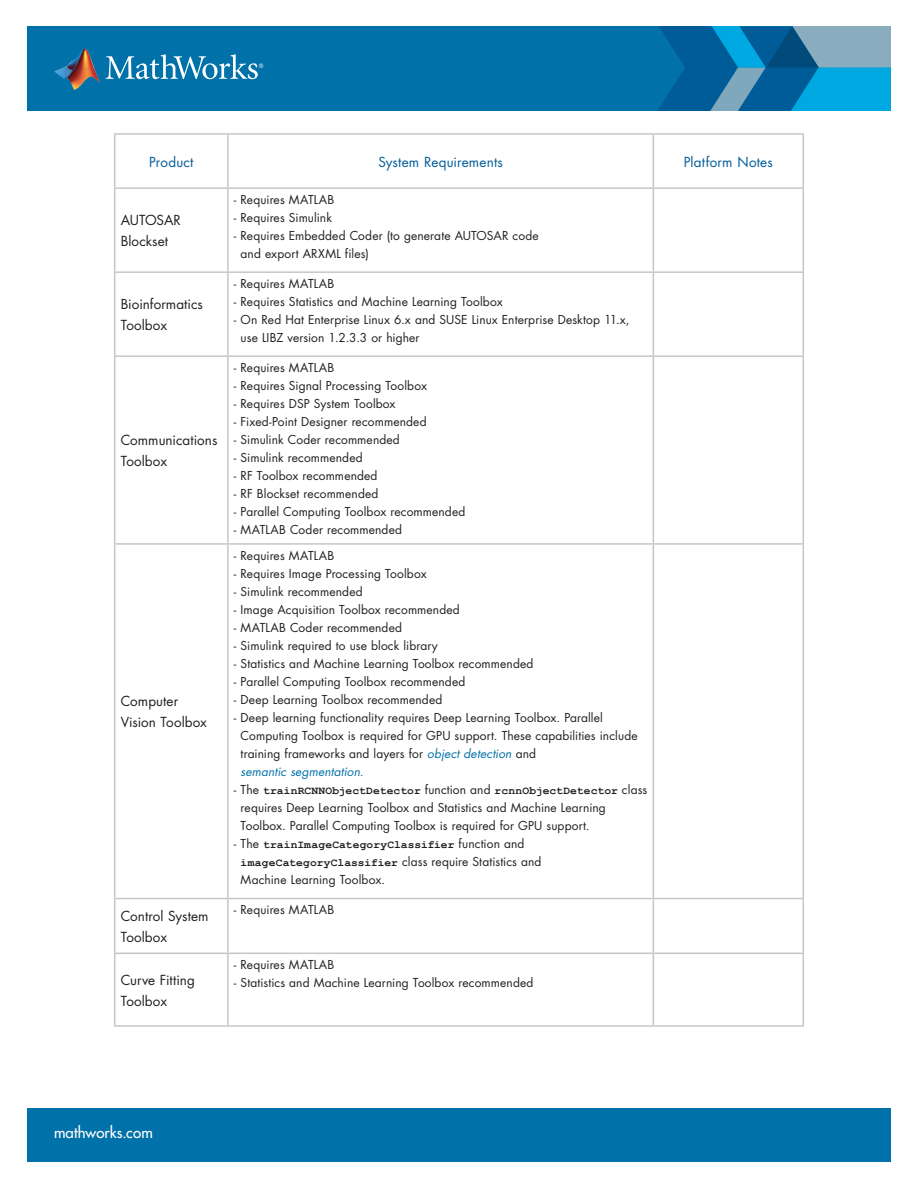
<style>
.page{position:relative;width:918px;height:1188px;background:#fff}
.page>*{position:absolute;margin:0;border:0;box-sizing:border-box;transform-origin:0 0}
.t1{font:500 15px "Futura Std";letter-spacing:.01em;color:#fff}
.t2{font:13.5px/21px "Futura Std";color:#231f20}
.Body_-_Heading{font:13.5px "Futura Std";letter-spacing:.015em;color:#005c98}
.t3{font:12px/18px "Futura Std";letter-spacing:.01em;color:#231f20}
.t4{font:700 11.25px "Courier New";letter-spacing:.015em;color:#231f20}
.s1{font-style:italic;color:#0071a9}
.s2{font-family:"Futura Std";font-weight:400;font-size:12px}
.s3{font-family:"Courier New";font-weight:700;font-size:11.25px}
</style>
<div class="page">
<div style="left:27px;top:26px;width:864px;height:85px;background:#0071a9"></div>
<div style="left:27px;top:1108px;width:864px;height:54px;background:#0071a9"></div>
<svg style="left:658px;top:26px;width:233px;height:85px;background:#2082b2"></svg>
<img style="left:65px;top:48px;width:30px;height:21px">
<svg style="left:54px;top:67px;width:11px;height:11px"></svg>
<img style="left:65px;top:69px;width:35px;height:21px">
<svg style="left:106px;top:54px;width:157px;height:25px"></svg>
<hr style="left:114px;top:954px;width:1px;height:71px;background:#c5c6c8">
<hr style="left:227px;top:954px;width:2px;height:71px;background:#c5c6c8">
<hr style="left:653px;top:954px;width:1px;height:71px;background:#c5c6c8">
<hr style="left:803px;top:954px;width:1px;height:71px;background:#c5c6c8">
<hr style="left:114px;top:1025px;width:114px;height:2px;background:#c5c6c8">
<hr style="left:228px;top:1025px;width:425px;height:2px;background:#c5c6c8">
<hr style="left:653px;top:1025px;width:151px;height:2px;background:#c5c6c8">
<hr style="left:114px;top:133px;width:114px;height:2px;background:#c5c6c8">
<hr style="left:114px;top:135px;width:1px;height:52px;background:#c5c6c8">
<hr style="left:228px;top:133px;width:425px;height:2px;background:#c5c6c8">
<hr style="left:227px;top:135px;width:2px;height:52px;background:#c5c6c8">
<hr style="left:653px;top:133px;width:151px;height:2px;background:#c5c6c8">
<hr style="left:653px;top:135px;width:1px;height:52px;background:#c5c6c8">
<hr style="left:803px;top:135px;width:1px;height:52px;background:#c5c6c8">
<hr style="left:114px;top:187px;width:114px;height:2px;background:#c5c6c8">
<hr style="left:114px;top:189px;width:1px;height:82px;background:#c5c6c8">
<hr style="left:228px;top:187px;width:425px;height:2px;background:#c5c6c8">
<hr style="left:227px;top:189px;width:2px;height:82px;background:#c5c6c8">
<hr style="left:653px;top:187px;width:151px;height:2px;background:#c5c6c8">
<hr style="left:653px;top:189px;width:1px;height:82px;background:#c5c6c8">
<hr style="left:803px;top:189px;width:1px;height:82px;background:#c5c6c8">
<hr style="left:114px;top:271px;width:114px;height:2px;background:#c5c6c8">
<hr style="left:114px;top:273px;width:1px;height:82px;background:#c5c6c8">
<hr style="left:228px;top:271px;width:425px;height:2px;background:#c5c6c8">
<hr style="left:227px;top:273px;width:2px;height:82px;background:#c5c6c8">
<hr style="left:653px;top:271px;width:151px;height:2px;background:#c5c6c8">
<hr style="left:653px;top:273px;width:1px;height:82px;background:#c5c6c8">
<hr style="left:803px;top:273px;width:1px;height:82px;background:#c5c6c8">
<hr style="left:114px;top:355px;width:114px;height:2px;background:#c5c6c8">
<hr style="left:114px;top:357px;width:1px;height:186px;background:#c5c6c8">
<hr style="left:228px;top:355px;width:425px;height:2px;background:#c5c6c8">
<hr style="left:227px;top:357px;width:2px;height:186px;background:#c5c6c8">
<hr style="left:653px;top:355px;width:151px;height:2px;background:#c5c6c8">
<hr style="left:653px;top:357px;width:1px;height:186px;background:#c5c6c8">
<hr style="left:803px;top:357px;width:1px;height:186px;background:#c5c6c8">
<hr style="left:114px;top:543px;width:114px;height:2px;background:#c5c6c8">
<hr style="left:114px;top:545px;width:1px;height:353px;background:#c5c6c8">
<hr style="left:228px;top:543px;width:425px;height:2px;background:#c5c6c8">
<hr style="left:227px;top:545px;width:2px;height:353px;background:#c5c6c8">
<hr style="left:653px;top:543px;width:151px;height:2px;background:#c5c6c8">
<hr style="left:653px;top:545px;width:1px;height:353px;background:#c5c6c8">
<hr style="left:803px;top:545px;width:1px;height:353px;background:#c5c6c8">
<hr style="left:114px;top:898px;width:114px;height:1px;background:#c5c6c8">
<hr style="left:114px;top:899px;width:1px;height:54px;background:#c5c6c8">
<hr style="left:228px;top:898px;width:425px;height:1px;background:#c5c6c8">
<hr style="left:227px;top:899px;width:2px;height:54px;background:#c5c6c8">
<hr style="left:653px;top:898px;width:151px;height:1px;background:#c5c6c8">
<hr style="left:653px;top:899px;width:1px;height:54px;background:#c5c6c8">
<hr style="left:803px;top:899px;width:1px;height:54px;background:#c5c6c8">
<hr style="left:114px;top:953px;width:114px;height:1px;background:#c5c6c8">
<hr style="left:228px;top:953px;width:425px;height:1px;background:#c5c6c8">
<hr style="left:653px;top:953px;width:151px;height:1px;background:#c5c6c8">
<p class="Body_-_Heading" style="left:149px;top:153px;width:46px">Product</p>
<p class="Body_-_Heading" style="left:378px;top:153px;width:126px">System Requirements</p>
<p class="Body_-_Heading" style="left:684px;top:153px;width:91px">Platform Notes</p>
<p class="t2" style="left:121px;top:210px;width:62px">AUTOSAR<br>Blockset</p>
<p class="t2" style="left:121px;top:294px;width:84px">Bioinformatics<br>Toolbox</p>
<p class="t2" style="left:121px;top:430px;width:98px">Communications<br>Toolbox</p>
<p class="t2" style="left:121px;top:691px;width:88px">Computer<br>Vision Toolbox</p>
<p class="t3" style="left:234px;top:191px;width:102px">- Requires MATLAB</p>
<p class="t3" style="left:234px;top:209px;width:100px">- Requires Simulink</p>
<p class="t3" style="left:241px;top:227px;width:300px;text-indent:-7px">- Requires Embedded Coder (to generate AUTOSAR code and export ARXML files)</p>
<p class="t3" style="left:234px;top:275px;width:102px">- Requires MATLAB</p>
<p class="t3" style="left:234px;top:293px;width:270px">- Requires Statistics and Machine Learning Toolbox</p>
<p class="t3" style="left:241px;top:311px;width:390px;text-indent:-7px">- On Red Hat Enterprise Linux 6.x and SUSE Linux Enterprise Desktop 11.x, use LIBZ version 1.2.3.3 or higher</p>
<p class="t3" style="left:234px;top:359px;width:102px">- Requires MATLAB</p>
<p class="t3" style="left:234px;top:377px;width:195px">- Requires Signal Processing Toolbox</p>
<p class="t3" style="left:234px;top:395px;width:163px">- Requires DSP System Toolbox</p>
<p class="t3" style="left:234px;top:413px;width:194px">- Fixed-Point Designer recommended</p>
<p class="t3" style="left:234px;top:431px;width:168px">- Simulink Coder recommended</p>
<p class="t3" style="left:234px;top:449px;width:130px">- Simulink recommended</p>
<p class="t3" style="left:234px;top:467px;width:145px">- RF Toolbox recommended</p>
<p class="t3" style="left:234px;top:485px;width:146px">- RF Blockset recommended</p>
<p class="t3" style="left:234px;top:503px;width:233px">- Parallel Computing Toolbox recommended</p>
<p class="t3" style="left:234px;top:521px;width:170px">- MATLAB Coder recommended</p>
<p class="t3" style="left:234px;top:547px;width:102px">- Requires MATLAB</p>
<p class="t3" style="left:234px;top:565px;width:194px">- Requires Image Processing Toolbox</p>
<p class="t3" style="left:234px;top:583px;width:130px">- Simulink recommended</p>
<p class="t3" style="left:234px;top:601px;width:227px">- Image Acquisition Toolbox recommended</p>
<p class="t3" style="left:234px;top:619px;width:170px">- MATLAB Coder recommended</p>
<p class="t3" style="left:234px;top:637px;width:206px">- Simulink required to use block library</p>
<p class="t3" style="left:234px;top:655px;width:301px">- Statistics and Machine Learning Toolbox recommended</p>
<p class="t3" style="left:234px;top:673px;width:233px">- Parallel Computing Toolbox recommended</p>
<p class="t3" style="left:234px;top:691px;width:210px">- Deep Learning Toolbox recommended</p>
<p class="t3" style="left:241px;top:709px;width:399px;text-indent:-7px">- Deep learning functionality requires Deep Learning Toolbox. Parallel Computing Toolbox is required for GPU support. These capabilities include training frameworks and layers for <span class="s1">object detection</span> and<br><span class="s1">semantic segmentation.</span></p>
<p class="t4" style="left:234px;top:783px;width:415px"><span class="s2">- The</span> trainRCNNObjectDetector <span class="s2">function and</span> rcnnObjectDetector <span class="s2">class</span></p>
<p class="t3" style="left:241px;top:799px;width:367px">requires Deep Learning Toolbox and Statistics and Machine Learning<br>Toolbox. Parallel Computing Toolbox is required for GPU support.</p>
<p class="t4" style="left:234px;top:837px;width:292px"><span class="s2">- The</span> trainImageCategoryClassifier <span class="s2">function and</span></p>
<p class="t3" style="left:241px;top:853px;width:302px"><span class="s3">imageCategoryClassifier</span> class require Statistics and<br>Machine Learning Toolbox.</p>
<p class="t2" style="left:121px;top:906px;width:89px">Control System<br>Toolbox</p>
<p class="t3" style="left:234px;top:901px;width:102px">- Requires MATLAB</p>
<p class="t2" style="left:121px;top:969px;width:76px">Curve Fitting</p>
<p class="t2" style="left:121px;top:990px;width:48px">Toolbox</p>
<p class="t3" style="left:234px;top:956px;width:102px">- Requires MATLAB</p>
<p class="t3" style="left:234px;top:974px;width:301px">- Statistics and Machine Learning Toolbox recommended</p>
<p class="t1" style="left:54px;top:1123px;width:100px">mathworks.com</p>
</div>
